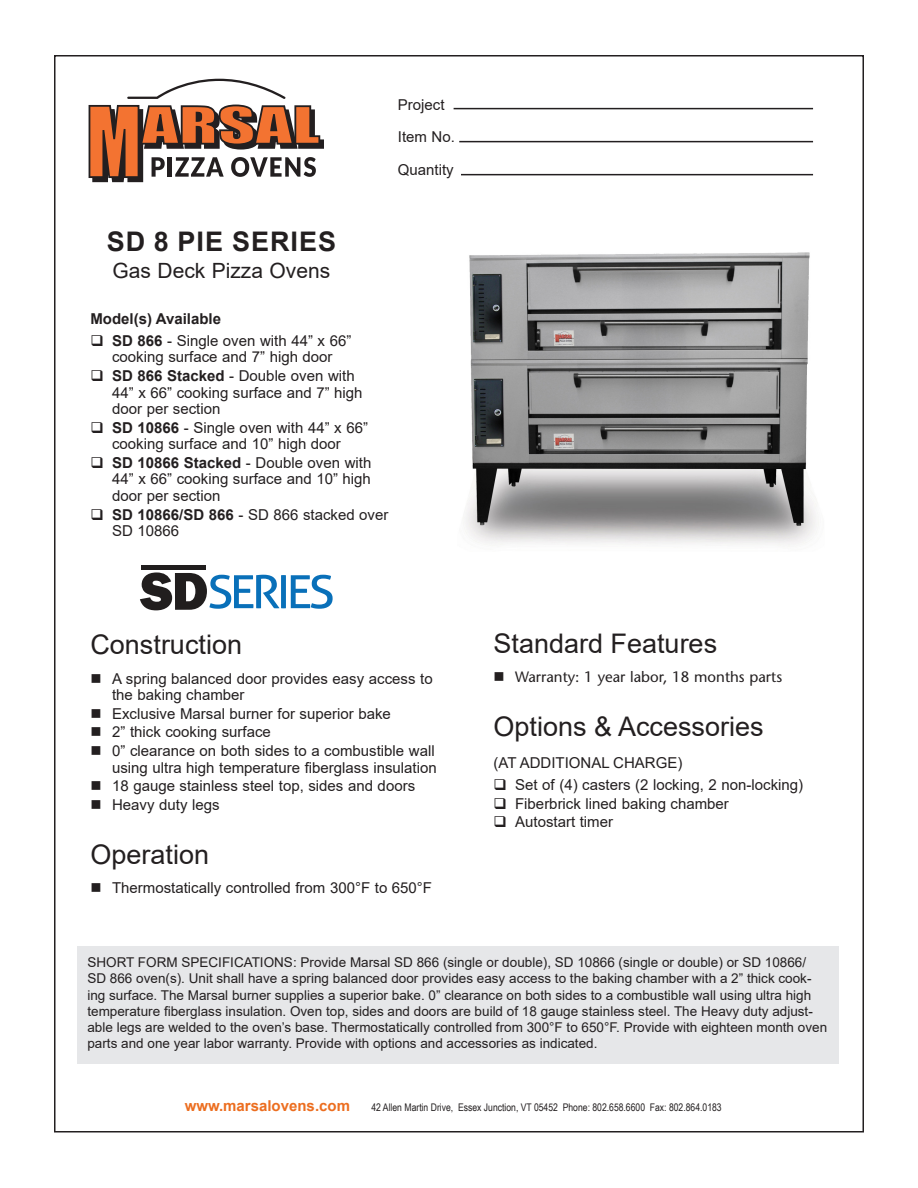
<style>
.page{position:relative;width:918px;height:1188px;background:#fff}
.page>*{position:absolute;margin:0;border:0;box-sizing:border-box;transform-origin:0 0}
.Subhead{font:27px "Arial";color:#231f20}
.Model_Name{font:700 27px "Arial";letter-spacing:.035em;color:#231f20}
.Model_Description{font:21px "Arial";color:#231f20}
.TEXT_-_10_pt_left{font:15px/16.5px "Arial";color:#231f20}
.t1{font:15px "Stone Sans";color:#231f20}
.t2{font:700 15px "Arial";color:#ec6e20}
.TEXT_-_10_pt_bold{font:700 15px "Arial";color:#231f20}
.TEXT_-_Short_Form{font:13.5px/16.2px "Arial";color:#231f20}
.t3{font:10.5px "Arial Narrow";color:#231f20}
.s1{font-weight:700}
</style>
<div class="page">
<svg style="left:127px;top:79px;width:159px;height:20px"></svg>
<svg style="left:89px;top:105px;width:235px;height:77px"></svg>
<hr style="left:454px;top:108px;width:359px;height:1px;background:#231f20">
<hr style="left:459px;top:141px;width:354px;height:1px;background:#231f20">
<hr style="left:461px;top:174px;width:352px;height:1px;background:#231f20">
<div style="left:77px;top:946px;width:762px;height:118px;background:#e6e7e9"></div>
<img style="left:465px;top:252px;width:354px;height:294px">
<svg style="left:140px;top:572px;width:193px;height:38px"></svg>
<div style="left:141px;top:565px;width:65px;height:5px;background:#211e1e"></div>
<p class="TEXT_-_10_pt_left" style="left:398px;top:88px;width:59px;line-height:32.7px">Project<br>Item No.<br>Quantity</p>
<p class="Model_Name" style="left:107px;top:222px;width:231px">SD 8 PIE SERIES</p>
<p class="Model_Description" style="left:113px;top:256px;width:219px">Gas Deck Pizza Ovens</p>
<p class="TEXT_-_10_pt_bold" style="left:90px;top:308px;width:132px">Model(s) Available</p>
<p class="TEXT_-_10_pt_left" style="left:112px;top:332px;width:241px"><span class="s1">SD 866</span> - Single oven with 44” x 66” cooking surface and 7” high door</p>
<p class="TEXT_-_10_pt_left" style="left:112px;top:368px;width:252px"><span class="s1">SD 866 Stacked</span> - Double oven with<br>44” x 66” cooking surface and 7” high door per section</p>
<p class="TEXT_-_10_pt_left" style="left:112px;top:419px;width:257px"><span class="s1">SD 10866</span> - Single oven with 44” x 66” cooking surface and 10” high door</p>
<p class="TEXT_-_10_pt_left" style="left:112px;top:454px;width:261px;text-align:justify"><span class="s1">SD 10866 Stacked</span> - Double oven with 44” x 66” cooking surface and 10” high door per section</p>
<p class="TEXT_-_10_pt_left" style="left:112px;top:506px;width:278px"><span class="s1">SD 10866/SD 866</span> - SD 866 stacked over<br>SD 10866</p>
<p class="Subhead" style="left:90px;top:626px;width:153px">Construction</p>
<p class="TEXT_-_10_pt_left" style="left:112px;top:670px;width:322px">A spring balanced door provides easy access to the baking chamber</p>
<p class="TEXT_-_10_pt_left" style="left:112px;top:705px;width:280px">Exclusive Marsal burner for superior bake</p>
<p class="TEXT_-_10_pt_left" style="left:112px;top:724px;width:160px">2” thick cooking surface</p>
<p class="TEXT_-_10_pt_left" style="left:112px;top:743px;width:326px">0” clearance on both sides to a combustible wall using ultra high temperature fiberglass insulation</p>
<p class="TEXT_-_10_pt_left" style="left:112px;top:778px;width:305px">18 gauge stainless steel top, sides and doors</p>
<p class="TEXT_-_10_pt_left" style="left:112px;top:796px;width:109px">Heavy duty legs</p>
<p class="Subhead" style="left:90px;top:836px;width:120px">Operation</p>
<p class="TEXT_-_10_pt_left" style="left:112px;top:880px;width:322px">Thermostatically controlled from 300°F to 650°F</p>
<p class="Subhead" style="left:494px;top:625px;width:225px">Standard Features</p>
<p class="t1" style="left:515px;top:668px;width:269px">Warranty: 1 year labor, 18 months parts</p>
<p class="Subhead" style="left:494px;top:708px;width:272px">Options &amp; Accessories</p>
<p class="TEXT_-_10_pt_left" style="left:494px;top:755px;width:190px">(AT ADDITIONAL CHARGE)</p>
<p class="TEXT_-_10_pt_left" style="left:515px;top:777px;width:290px">Set of (4) casters (2 locking, 2 non-locking)</p>
<p class="TEXT_-_10_pt_left" style="left:515px;top:795px;width:215px">Fiberbrick lined baking chamber</p>
<p class="TEXT_-_10_pt_left" style="left:515px;top:814px;width:99px">Autostart timer</p>
<p class="TEXT_-_Short_Form" style="left:87px;top:954px;width:741px">SHORT FORM SPECIFICATIONS: Provide Marsal SD 866 (single or double), SD 10866 (single or double) or SD 10866/ SD 866 oven(s). Unit shall have a spring balanced door provides easy access to the baking chamber with a 2” thick cook&shy;ing surface. The Marsal burner supplies a superior bake. 0” clearance on both sides to a combustible wall using ultra high temperature fiberglass insulation. Oven top, sides and doors are build of 18 gauge stainless steel. The Heavy duty adjust&shy;able legs are welded to the oven’s base. Thermostatically controlled from 300°F to 650°F. Provide with eighteen month oven parts and one year labor warranty. Provide with options and accessories as indicated.</p>
<p class="t2" style="left:185px;top:1095px;width:167px">www.marsalovens.com</p>
<p class="t3" style="left:371px;top:1099px;width:352px">42 Allen Martin Drive, Essex Junction, VT 05452 Phone: 802.658.6600 Fax: 802.864.0183</p>
</div>
